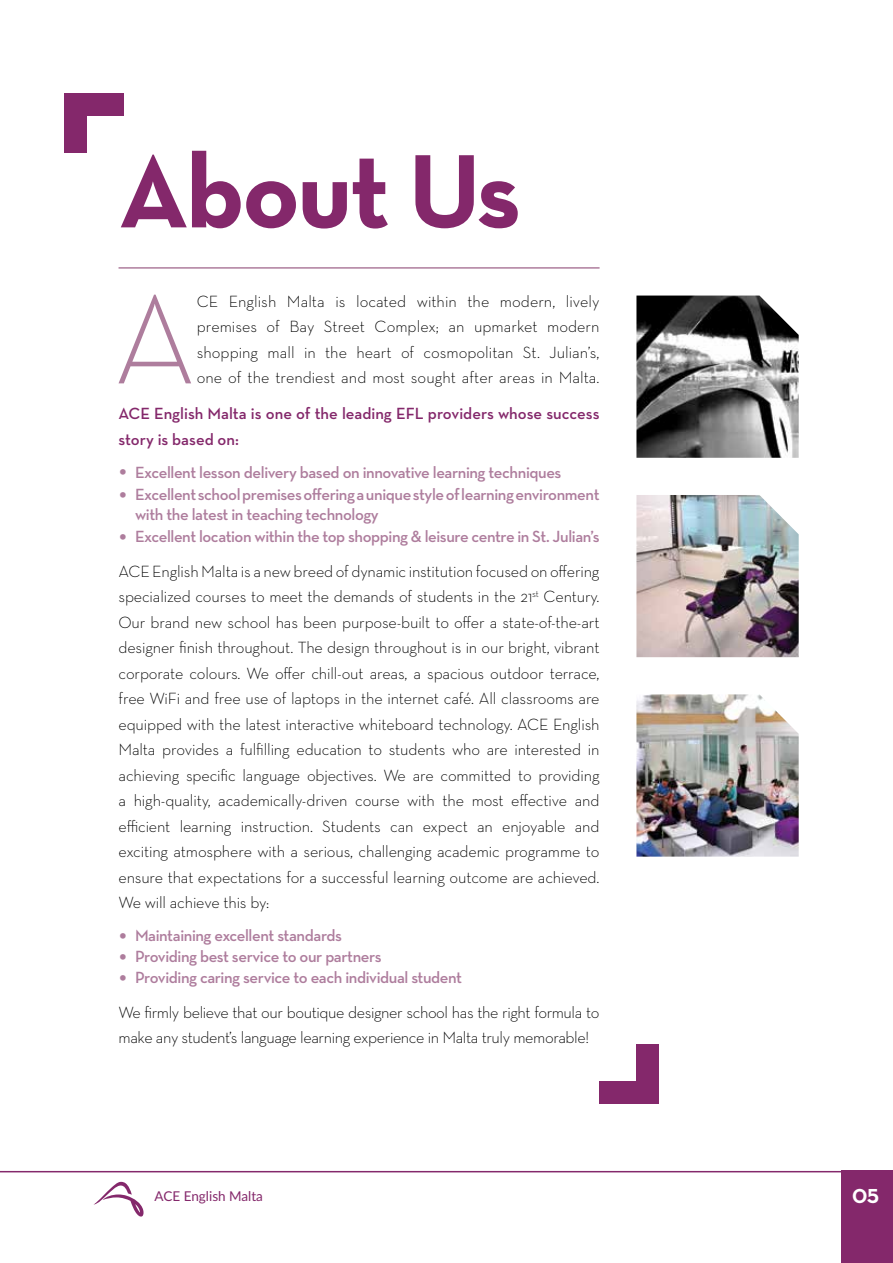
<style>
.page{position:relative;width:893px;height:1263px;background:#fff}
.page>*{position:absolute;margin:0;border:0;box-sizing:border-box;transform-origin:0 0}
.t1{font:300 129px "Neutra Text";color:#ae7d9d}
.t2{font:106.05px "Neutra Text Bold Alt";letter-spacing:-.025em;color:#84286b}
.t3{font:600 40.5px "Neutra Text";color:#ae7d9d}
.t4{font:20.7px "Neutra Text Bold Alt";color:#fff}
.t5{font:300 16.5px/25.5px "Neutra Text";letter-spacing:-.025em;color:#000;text-align:justify}
.t6{font:600 16.5px/19.5px "Neutra Text";letter-spacing:-.025em;color:#ae7d9d}
.t7{font:600 16.5px/25.5px "Neutra Text";color:#84286b}
.t8{font:13.5px "Lato";color:#84286b}
</style>
<div class="page">
<hr style="left:0;top:1171px;width:893px;height:1px;background:#84286b">
<div style="left:842px;top:1171px;width:51px;height:92px;background:#84286b"></div>
<div style="left:64px;top:94px;width:22px;height:59px;background:#84286b"></div>
<div style="left:64px;top:94px;width:59px;height:22px;background:#84286b"></div>
<div style="left:636px;top:1044px;width:23px;height:59px;background:#84286b"></div>
<div style="left:600px;top:1081px;width:59px;height:22px;background:#84286b"></div>
<hr style="left:119px;top:267px;width:481px;height:2px;background:#ae7d9d">
<svg style="left:93px;top:1182px;width:51px;height:35px"></svg>
<img style="left:636px;top:296px;width:163px;height:162px">
<img style="left:636px;top:495px;width:163px;height:162px">
<img style="left:636px;top:694px;width:163px;height:163px">
<h2 class="t2" style="left:119px;top:125px;width:404px">About Us</h2>
<h1 class="t1" style="left:113px;top:261px;width:85px">A</h1>
<p class="t5" style="left:197px;top:288px;width:404px">CE English Malta is located within the modern, lively premises of Bay Street Complex; an upmarket modern shopping mall in the heart of cosmopolitan St. Julian’s, one of the trendiest and most sought after areas in Malta.</p>
<p class="t7" style="left:119px;top:401px;width:482px">ACE English Malta is one of the leading EFL providers whose success story is based on:</p>
<h3 class="t3" style="left:119px;top:444px;width:11px">·</h3>
<p class="t6" style="left:135px;top:462px;width:428px">Excellent lesson delivery based on innovative learning techniques</p>
<h3 class="t3" style="left:119px;top:466px;width:11px">·</h3>
<p class="t6" style="left:135px;top:485px;width:466px">Excellent school premises offering a unique style of learning environment with the latest in teaching technology</p>
<h3 class="t3" style="left:119px;top:508px;width:11px">·</h3>
<p class="t6" style="left:135px;top:527px;width:466px">Excellent location within the top shopping &amp; leisure centre in St. Julian’s</p>
<p class="t5" style="left:119px;top:558px;width:483px">ACE English Malta is a new breed of dynamic institution focused on offering specialized courses to meet the demands of students in the 21<sup>st</sup> Century.<br>Our brand new school has been purpose-built to offer a state-of-the-art designer finish throughout. The design throughout is in our bright, vibrant corporate colours. We offer chill-out areas, a spacious outdoor terrace, free WiFi and free use of laptops in the internet café. All classrooms are equipped with the latest interactive whiteboard technology. ACE English Malta provides a fulfilling education to students who are interested in achieving specific language objectives. We are committed to providing a high-quality, academically-driven course with the most effective and efficient learning instruction. Students can expect an enjoyable and exciting atmosphere with a serious, challenging academic programme to ensure that expectations for a successful learning outcome are achieved.<br>We will achieve this by:</p>
<h3 class="t3" style="left:119px;top:907px;width:11px">·</h3>
<p class="t6" style="left:135px;top:926px;width:208px">Maintaining excellent standards</p>
<h3 class="t3" style="left:119px;top:928px;width:11px">·</h3>
<p class="t6" style="left:135px;top:947px;width:248px">Providing best service to our partners</p>
<h3 class="t3" style="left:119px;top:949px;width:11px">·</h3>
<p class="t6" style="left:135px;top:968px;width:329px">Providing caring service to each individual student</p>
<p class="t5" style="left:119px;top:999px;width:482px">We firmly believe that our boutique designer school has the right formula to make any student’s language learning experience in Malta truly memorable!</p>
<p class="t8" style="left:154px;top:1186px;width:110px">ACE English Malta</p>
<p class="t4" style="left:852px;top:1183px;width:29px">05</p>
</div>
